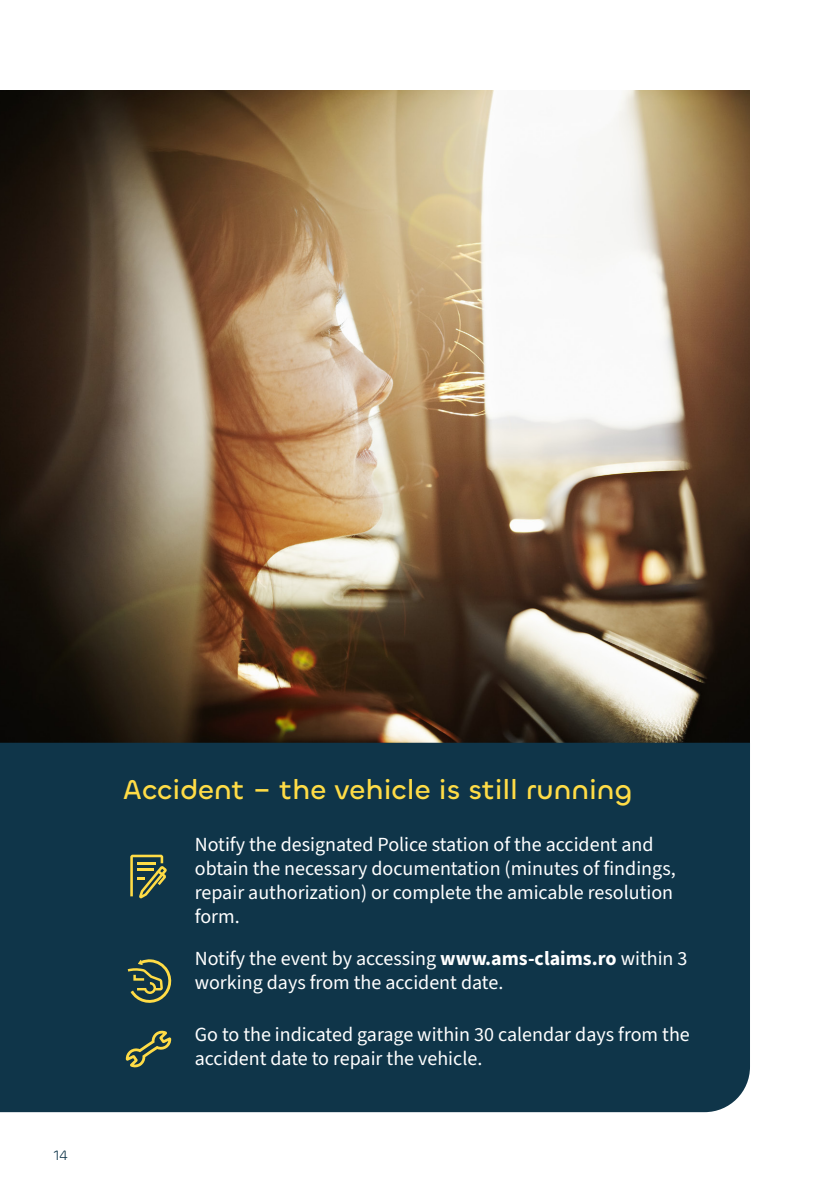
<style>
.page{position:relative;width:840px;height:1191px;background:#fff}
.page>*{position:absolute;margin:0;border:0;box-sizing:border-box;transform-origin:0 0}
.SUBTITLE{font:500 28px "Chillax";color:#ffdc46}
.TEXT{font:20px/24px "Source Sans 3";color:#fff}
.t1{font:14px "Chillax";color:#0f3549}
.s1{font-weight:700}
</style>
<div class="page">
<img style="left:0;top:91px;width:748px;height:651px">
<div style="left:0;top:742px;width:749px;height:370px;background:#0f3549"></div>
<svg style="left:126px;top:1030px;width:45px;height:37px;background:#475c48"></svg>
<svg style="left:130px;top:854px;width:37px;height:45px;background:#606d47"></svg>
<svg style="left:128px;top:959px;width:46px;height:47px;background:#475c48"></svg>
<p class="t1" style="left:54px;top:1146px;width:15px">14</p>
<p class="SUBTITLE" style="left:123px;top:772px;width:510px">Accident – the vehicle is still running</p>
<p class="TEXT" style="left:195px;top:833px;width:482px">Notify the designated Police station of the accident and obtain the necessary documentation (minutes of findings, repair authorization) or complete the amicable resolution form.</p>
<p class="TEXT" style="left:195px;top:947px;width:494px">Notify the event by accessing <span class="s1">www.ams-claims.ro</span> within 3 working days from the accident date.</p>
<p class="TEXT" style="left:195px;top:1022px;width:496px">Go to the indicated garage within 30 calendar days from the accident date to repair the vehicle.</p>
</div>
